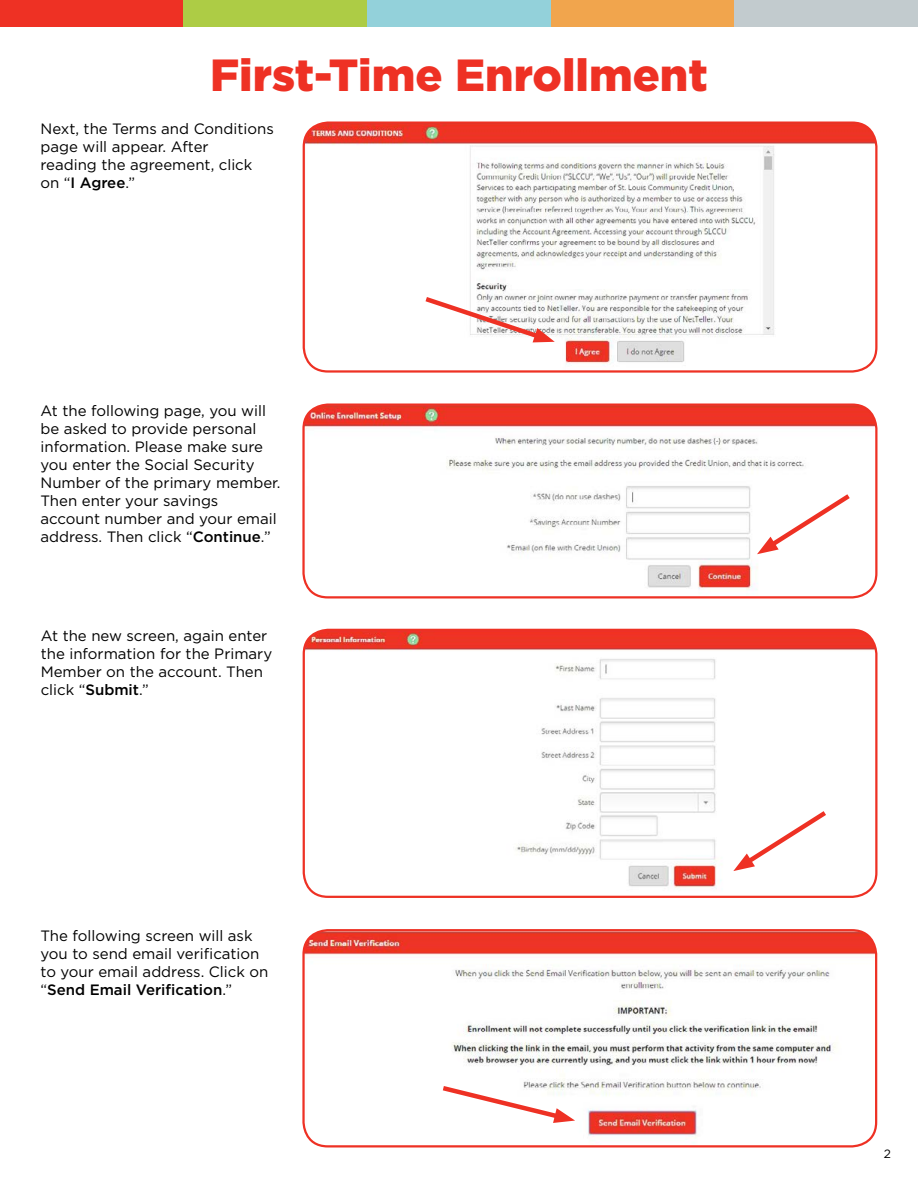
<style>
.page{position:relative;width:918px;height:1188px;background:#fff}
.page>*{position:absolute;margin:0;border:0;box-sizing:border-box;transform-origin:0 0}
.t1{font:900 45px "Gotham";color:#ee3124}
.t2{font:15px/18px "Gotham";color:#000}
.t3{font:12px "Gotham";color:#000}
.s1{font-weight:500}
</style>
<div class="page">
<div style="left:0;top:0;width:184px;height:27px;background:#ee3124"></div>
<div style="left:184px;top:0;width:183px;height:27px;background:#adcc45"></div>
<div style="left:367px;top:0;width:184px;height:27px;background:#93d1da"></div>
<div style="left:551px;top:0;width:183px;height:27px;background:#f1a54d"></div>
<div style="left:734px;top:0;width:184px;height:27px;background:#c2cbce"></div>
<img style="left:304px;top:123px;width:571px;height:248px">
<div style="left:303px;top:122px;width:575px;height:251px;border:2px solid #ee3124;border-radius:24px"></div>
<img style="left:304px;top:405px;width:572px;height:192px">
<div style="left:302px;top:404px;width:576px;height:194px;border:2px solid #ee3124;border-radius:24px"></div>
<img style="left:304px;top:630px;width:572px;height:267px">
<div style="left:303px;top:629px;width:575px;height:269px;border:2px solid #ee3124;border-radius:24px"></div>
<img style="left:304px;top:930px;width:572px;height:215px">
<div style="left:302px;top:929px;width:575px;height:219px;border:2px solid #ee3124;border-radius:24px"></div>
<svg style="left:757px;top:490px;width:98px;height:64px"></svg>
<svg style="left:733px;top:807px;width:98px;height:64px"></svg>
<svg style="left:438px;top:1083px;width:137px;height:40px"></svg>
<svg style="left:421px;top:293px;width:134px;height:51px"></svg>
<h1 class="t1" style="left:210px;top:49px;width:499px">First-Time Enrollment</h1>
<p class="t2" style="left:40px;top:119px;width:235px">Next, the Terms and Conditions page will appear. After<br>reading the agreement, click on “<span class="s1">I Agree</span>.”</p>
<p class="t2" style="left:40px;top:401px;width:242px">At the following page, you will be asked to provide personal information. Please make sure you enter the Social Security<br>Number of the primary member.<br>Then enter your savings account number and your email address. Then click “<span class="s1">Continue</span>.”</p>
<p class="t2" style="left:41px;top:626px;width:233px">At the new screen, again enter the information for the Primary<br>Member on the account. Then click “<span class="s1">Submit</span>.”</p>
<p class="t2" style="left:40px;top:927px;width:229px">The following screen will ask you to send email verification to your email address. Click on “<span class="s1">Send Email Verification</span>.”</p>
<p class="t3" style="left:884px;top:1147px;width:9px">2</p>
</div>
